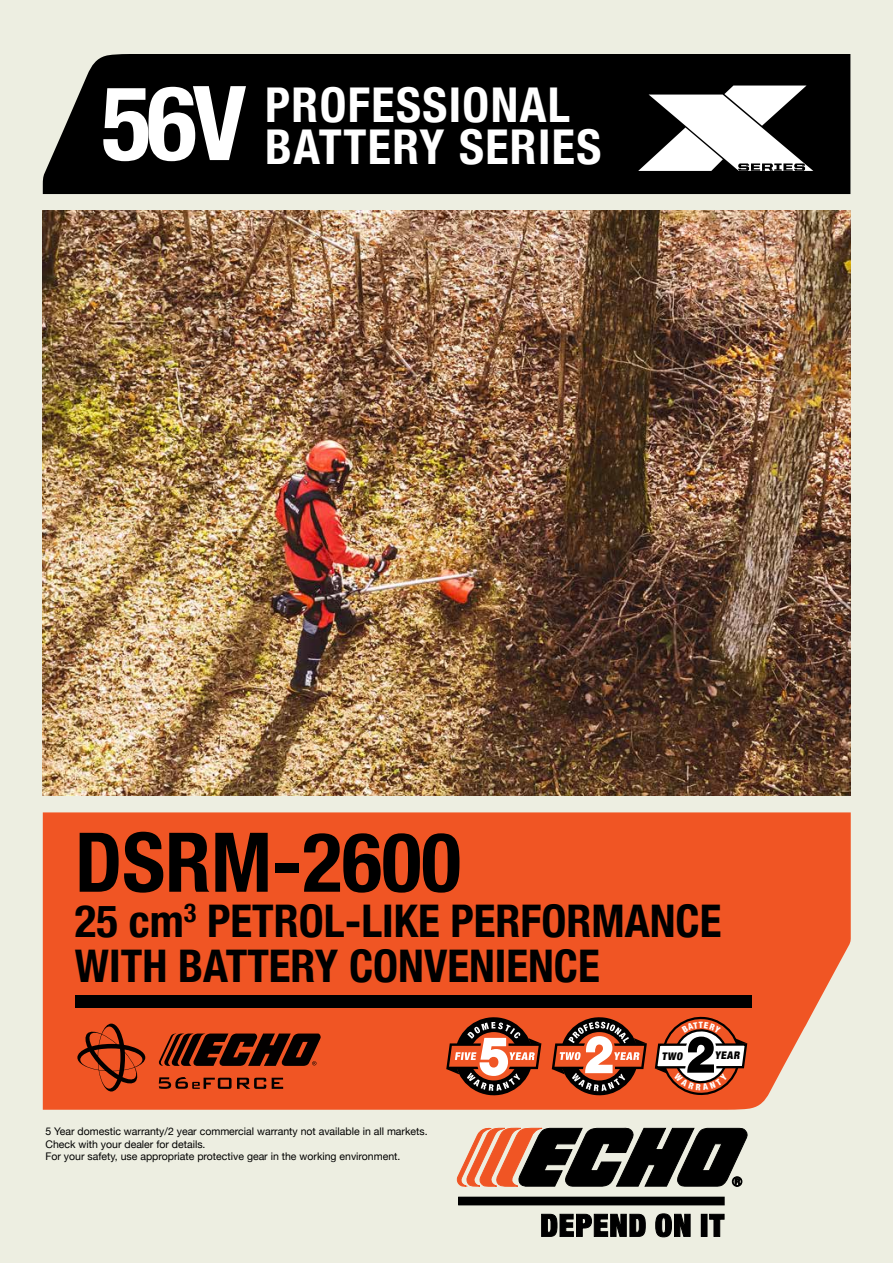
<style>
.page{position:relative;width:893px;height:1263px;background:#edeee1}
.page>*{position:absolute;margin:0;border:0;box-sizing:border-box;transform-origin:0 0}
.t1{font:700 condensed 82.5px "Helvetica Neue";color:#000}
.t2{font:700 condensed 48px/42px "Helvetica Neue";letter-spacing:.03em;color:#fff}
.t3{font:700 condensed 45px/45px "Helvetica Neue";color:#000}
.t4{font:10.5px/12.6px "Helvetica Neue";color:#000}
.t5{font:900 condensed 10.5px "Helvetica Neue";color:#000;scale:1.04 1}
.t6{font:800 8.85px "Helvetica Neue";color:#fff}
.t7{font:900 condensed 8.7px "Helvetica Neue";color:#fff}
.s1{font-size:103.5px}
</style>
<div class="page">
<div style="left:43px;top:54px;width:807px;height:140px;background:#000"></div>
<div style="left:43px;top:812px;width:808px;height:298px;background:#f05524"></div>
<div style="left:75px;top:995px;width:676px;height:12px;background:#000"></div>
<svg style="left:457px;top:1127px;width:291px;height:60px"></svg>
<div style="left:459px;top:1197px;width:265px;height:8px;background:#000"></div>
<svg style="left:541px;top:1214px;width:105px;height:23px"></svg>
<svg style="left:655px;top:1213px;width:36px;height:24px"></svg>
<div style="left:701px;top:1214px;width:6px;height:22px;background:#000"></div>
<svg style="left:709px;top:1214px;width:16px;height:23px"></svg>
<img style="left:43px;top:210px;width:807px;height:586px">
<svg style="left:446px;top:1015px;width:95px;height:83px;background:#ad583d"></svg>
<svg style="left:552px;top:1015px;width:95px;height:83px;background:#af593e"></svg>
<svg style="left:77px;top:1023px;width:68px;height:68px;background:#bb421b"></svg>
<svg style="left:158px;top:1033px;width:163px;height:33px;background:#501b0b"></svg>
<svg style="left:159px;top:1077px;width:107px;height:12px"></svg>
<svg style="left:272px;top:1078px;width:11px;height:11px"></svg>
<div style="left:626px;top:77px;width:193px;height:94px;background:#000"></div>
<svg style="left:638px;top:86px;width:175px;height:85px"></svg>
<svg style="left:654px;top:1015px;width:95px;height:81px;background:#bd6c52"></svg>
<h2 class="t2" style="left:101px;top:81px;width:501px;text-indent:164px">PROFESSIONAL<br><span class="s1">56V</span> BATTERY SERIES</h2>
<h1 class="t1" style="left:75px;top:794px;width:388px">DSRM-2600</h1>
<h3 class="t3" style="left:75px;top:895px;width:648px">25 cm<sup>3</sup> PETROL-LIKE PERFORMANCE<br>WITH BATTERY CONVENIENCE</h3>
<p class="t7" style="left:699px;top:1017px;width:6px">T</p>
<p class="t5" style="left:662px;top:1047px;width:23px">TWO</p>
<p class="t5" style="left:715px;top:1047px;width:28px">YEAR</p>
<p class="t4" style="left:46px;top:1125px;width:384px">5 Year domestic warranty/2 year commercial warranty not available in all markets.<br>Check with your dealer for details.</p>
<p class="t4" style="left:46px;top:1151px;width:356px">For your safety, use appropriate protective gear in the working environment.</p>
<p class="t6" style="left:699px;top:1081px;width:8px">A</p>
</div>
